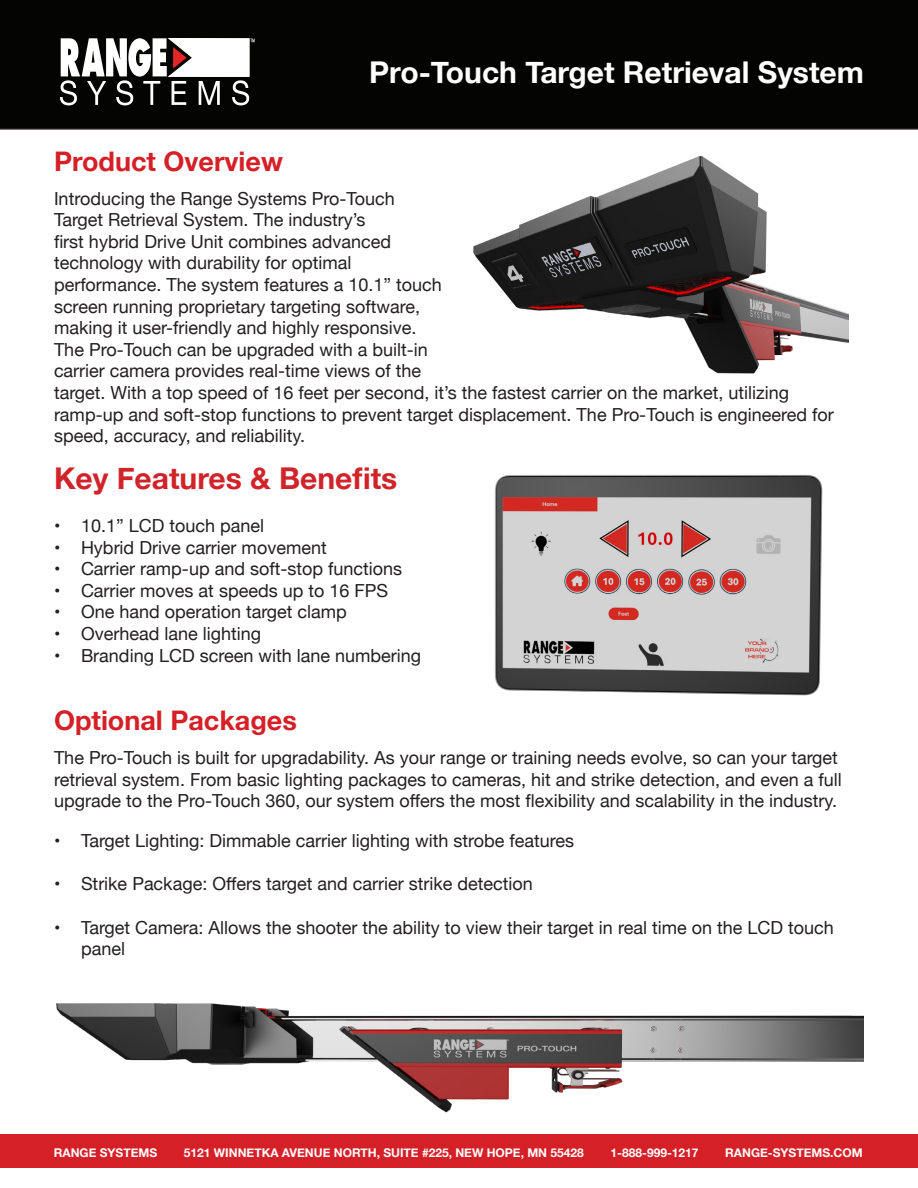
<style>
.page{position:relative;width:918px;height:1188px;background:#fff}
.page>*{position:absolute;margin:0;border:0;box-sizing:border-box;transform-origin:0 0}
.t1{font:700 30px "Helvetica Neue";color:#fff}
.t2{font:700 30px "Helvetica Neue";color:#d1232a}
.t3{font:700 27px "Helvetica Neue";color:#d62027}
.t4{font:18px/21.6px "Helvetica Neue";color:#231f20}
.t5{font:700 12px "Helvetica Neue";color:#fff}
</style>
<div class="page">
<div style="left:0;top:0;width:918px;height:130px;background:#040503"></div>
<svg style="left:60px;top:38px;width:195px;height:67px"></svg>
<div style="left:0;top:1134px;width:918px;height:33px;background:#d62027"></div>
<img style="left:473px;top:155px;width:375px;height:219px">
<img style="left:54px;top:1003px;width:810px;height:165px">
<img style="left:494px;top:474px;width:329px;height:222px">
<p class="t1" style="left:369px;top:49px;width:496px">Pro-Touch Target Retrieval System</p>
<p class="t3" style="left:54px;top:140px;width:231px">Product Overview</p>
<p class="t4" style="left:54px;top:188px;width:737px">Introducing the Range Systems Pro-Touch<br>Target Retrieval System. The industry’s<br>first hybrid Drive Unit combines advanced<br>technology with durability for optimal<br>performance. The system features a 10.1” touch<br>screen running proprietary targeting software,<br>making it user-friendly and highly responsive.<br>The Pro-Touch can be upgraded with a built-in<br>carrier camera provides real-time views of the<br>target. With a top speed of 16 feet per second, it’s the fastest carrier on the market, utilizing</p>
<p class="t4" style="left:54px;top:404px;width:781px">ramp-up and soft-stop functions to prevent target displacement. The Pro-Touch is engineered for speed, accuracy, and reliability.</p>
<p class="t2" style="left:54px;top:455px;width:345px">Key Features &amp; Benefits</p>
<p class="t4" style="left:54px;top:516px;width:212px">• 10.1” LCD touch panel</p>
<p class="t4" style="left:54px;top:537px;width:274px">• Hybrid Drive carrier movement</p>
<p class="t4" style="left:54px;top:559px;width:350px">• Carrier ramp-up and soft-stop functions</p>
<p class="t4" style="left:54px;top:581px;width:336px">• Carrier moves at speeds up to 16 FPS</p>
<p class="t4" style="left:54px;top:602px;width:294px">• One hand operation target clamp</p>
<p class="t4" style="left:54px;top:624px;width:209px">• Overhead lane lighting</p>
<p class="t4" style="left:54px;top:645px;width:369px">• Branding LCD screen with lane numbering</p>
<p class="t3" style="left:54px;top:700px;width:244px">Optional Packages</p>
<p class="t4" style="left:54px;top:748px;width:789px">The Pro-Touch is built for upgradability. As your range or training needs evolve, so can your target retrieval system. From basic lighting packages to cameras, hit and strike detection, and even a full upgrade to the Pro-Touch 360, our system offers the most flexibility and scalability in the industry.</p>
<p class="t4" style="left:54px;top:831px;width:522px">• Target Lighting: Dimmable carrier lighting with strobe features</p>
<p class="t4" style="left:54px;top:874px;width:480px">• Strike Package: Offers target and carrier strike detection</p>
<p class="t4" style="left:81px;top:917px;width:754px;text-indent:-27px">• Target Camera: Allows the shooter the ability to view their target in real time on the LCD touch panel</p>
<p class="t5" style="left:54px;top:1143px;width:105px">RANGE SYSTEMS</p>
<p class="t5" style="left:184px;top:1143px;width:401px">5121 WINNETKA AVENUE NORTH, SUITE #225, NEW HOPE, MN 55428</p>
<p class="t5" style="left:611px;top:1143px;width:90px">1-888-999-1217</p>
<p class="t5" style="left:725px;top:1143px;width:139px">RANGE-SYSTEMS.COM</p>
</div>
